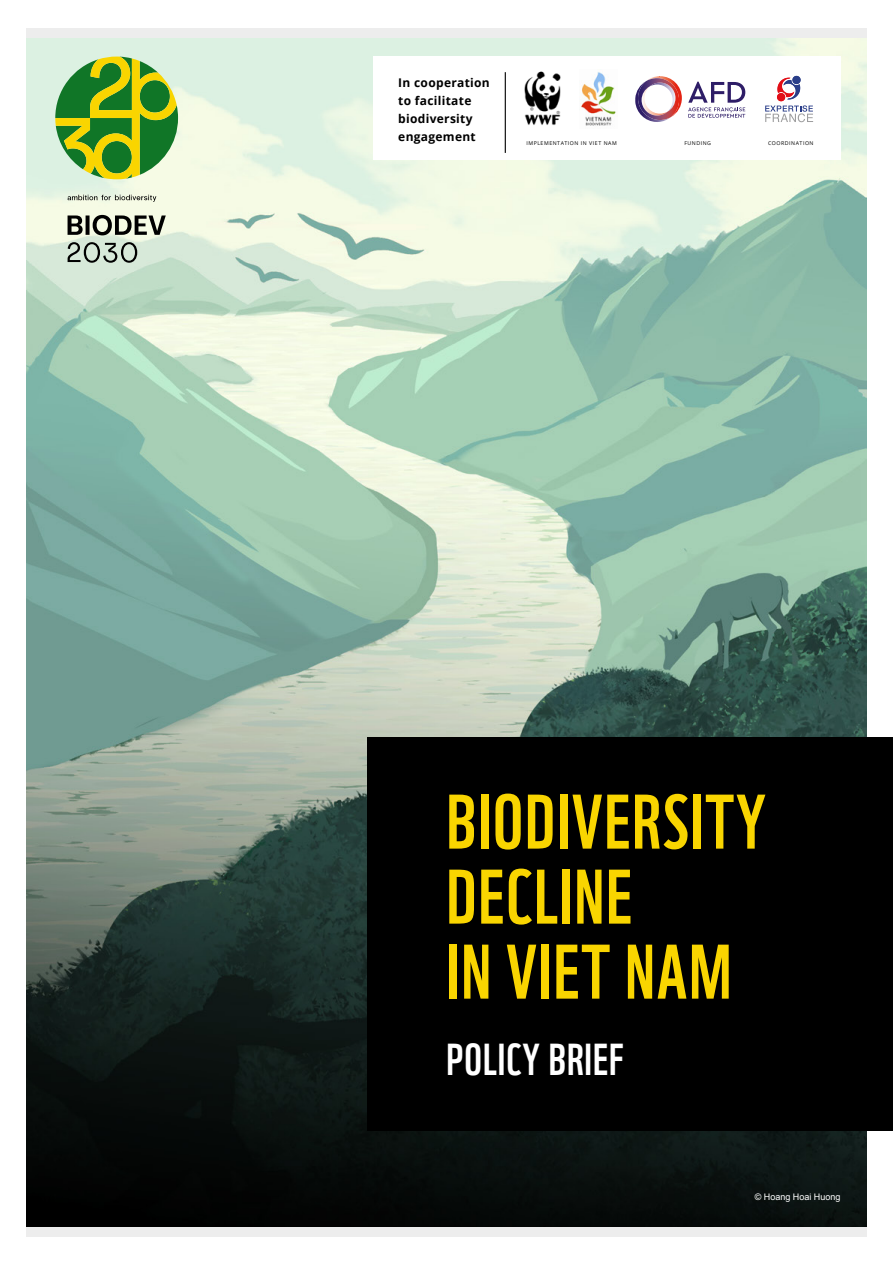
<style>
.page{position:relative;width:893px;height:1263px;background:#fff}
.page>*{position:absolute;margin:0;border:0;box-sizing:border-box;transform-origin:0 0}
.t1{font:75px/75px "WWF Vietnam";letter-spacing:.025em;color:#f9d500}
.t2{font:43.5px "WWF Vietnam";letter-spacing:.025em;color:#fff}
.t3{font:700 12px/18px "Open Sans";letter-spacing:.025em;color:#000}
.t4{font:9px "Arial";color:#fff}
.t5{font:5.25px "Open Sans";letter-spacing:.1em;color:#000}
</style>
<div class="page">
<img style="left:26px;top:38px;width:841px;height:1189px">
<svg style="left:55px;top:57px;width:123px;height:122px;background:#81ac45"></svg>
<svg style="left:68px;top:195px;width:88px;height:7px"></svg>
<svg style="left:68px;top:242px;width:69px;height:21px"></svg>
<svg style="left:68px;top:215px;width:98px;height:20px;background:#7f8276"></svg>
<div style="left:373px;top:57px;width:467px;height:103px;background:#fff"></div>
<img style="left:524px;top:71px;width:37px;height:54px">
<img style="left:581px;top:72px;width:36px;height:54px">
<svg style="left:635px;top:76px;width:47px;height:46px"></svg>
<img style="left:638px;top:78px;width:41px;height:42px">
<svg style="left:688px;top:82px;width:57px;height:36px"></svg>
<svg style="left:765px;top:76px;width:48px;height:46px"></svg>
<hr style="left:505px;top:72px;width:1px;height:81px;background:#000">
<div style="left:368px;top:737px;width:525px;height:394px;background:#000"></div>
<p class="t3" style="left:398px;top:73px;width:93px">In cooperation to facilitate biodiversity engagement</p>
<p class="t5" style="left:526px;top:139px;width:92px">IMPLEMENTATION IN VIET NAM</p>
<p class="t5" style="left:684px;top:139px;width:28px">FUNDING</p>
<p class="t5" style="left:768px;top:139px;width:47px">COORDINATION</p>
<h1 class="t1" style="left:446px;top:777px;width:321px">BIODIVERSITY<br>DECLINE<br>IN VIET NAM</h1>
<h2 class="t2" style="left:446px;top:1026px;width:179px">POLICY BRIEF</h2>
<p class="t4" style="left:755px;top:1191px;width:87px">© Hoang Hoai Huong</p>
</div>
